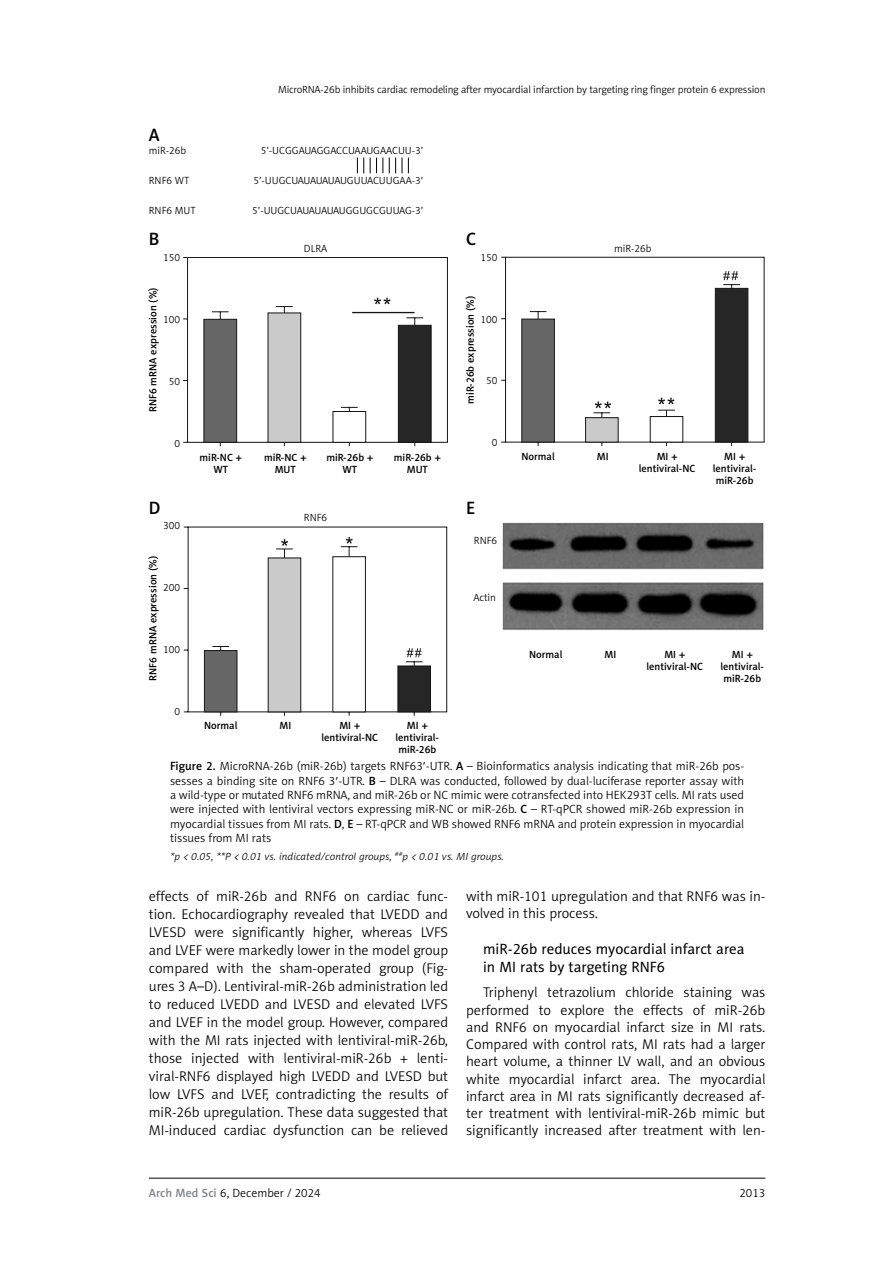
<style>
.page{position:relative;width:893px;height:1263px;background:#fff}
.page>*{position:absolute;margin:0;border:0;box-sizing:border-box;transform-origin:0 0}
.t1{font:18px "Naomi Sans EFN Medium";color:#000}
.t2{font:15px/18px "Naomi Sans EFN";color:#000}
.t3{font:14.25px/18px "Naomi Sans EFN Light";color:#000;text-align:justify}
.t4{font:12px/14.4px "Naomi Sans EFN Light";color:#000;text-align:justify}
.t5{font:10.5px "Naomi Sans EFN Light";letter-spacing:-.015em;color:#000}
.t6{font:10.5px/12px "Naomi Sans EFN Medium";color:#000}
.t7{font:italic 10.5px "Naomi Sans EFN Light";letter-spacing:.015em;color:#000}
.s1{font-family:"Naomi Sans EFN Medium"}
.s2{font-family:"Naomi Sans EFN Medium";color:#808285}
</style>
<div class="page">
<hr style="left:149px;top:1178px;width:616px;height:1px;background:#000">
<svg style="left:183px;top:257px;width:265px;height:190px"></svg>
<svg style="left:374px;top:298px;width:16px;height:6px"></svg>
<div style="left:204px;top:319px;width:33px;height:124px;background:#666;border:1px solid #151515"></div>
<hr style="left:352px;top:312px;width:62px;height:1px;background:#151515">
<div style="left:398px;top:325px;width:33px;height:118px;background:#262626"></div>
<div style="left:333px;top:411px;width:33px;height:32px;background:#fefefe;border:1px solid #151515"></div>
<div style="left:268px;top:313px;width:33px;height:130px;background:#cacaca;border:1px solid #151515"></div>
<svg style="left:501px;top:257px;width:264px;height:189px"></svg>
<svg style="left:595px;top:402px;width:16px;height:6px"></svg>
<svg style="left:658px;top:398px;width:16px;height:6px"></svg>
<div style="left:521px;top:319px;width:34px;height:123px;background:#666;border:1px solid #151515"></div>
<svg style="left:723px;top:271px;width:15px;height:9px"></svg>
<div style="left:715px;top:288px;width:33px;height:154px;background:#262626"></div>
<div style="left:650px;top:416px;width:33px;height:26px;background:#fefefe;border:1px solid #151515"></div>
<div style="left:585px;top:417px;width:33px;height:25px;background:#cacaca;border:1px solid #151515"></div>
<svg style="left:183px;top:526px;width:264px;height:190px"></svg>
<svg style="left:281px;top:539px;width:7px;height:7px"></svg>
<svg style="left:346px;top:537px;width:7px;height:7px"></svg>
<div style="left:204px;top:650px;width:33px;height:62px;background:#666;border:1px solid #151515"></div>
<svg style="left:407px;top:648px;width:14px;height:9px"></svg>
<div style="left:398px;top:666px;width:33px;height:46px;background:#262626;border:1px solid #151515"></div>
<div style="left:332px;top:556px;width:34px;height:156px;background:#fefefe;border:1px solid #151515"></div>
<div style="left:268px;top:558px;width:33px;height:154px;background:#cacaca;border:1px solid #151515"></div>
<svg style="left:357px;top:158px;width:7px;height:15px"></svg>
<svg style="left:370px;top:158px;width:13px;height:15px"></svg>
<svg style="left:389px;top:158px;width:7px;height:15px"></svg>
<svg style="left:402px;top:158px;width:7px;height:15px"></svg>
<img style="left:502px;top:522px;width:262px;height:108px">
<p class="t1" style="left:149px;top:124px;width:12px">A</p>
<p class="t5" style="left:278px;top:83px;width:489px">MicroRNA-26b inhibits cardiac remodeling after myocardial infarction by targeting ring finger protein 6 expression</p>
<p class="t5" style="left:149px;top:144px;width:39px">miR-26b</p>
<p class="t5" style="left:261px;top:144px;width:164px">5’-UCGGAUAGGACCUAAUGAACUU-3’</p>
<p class="t5" style="left:149px;top:174px;width:42px">RNF6 WT</p>
<p class="t5" style="left:253px;top:174px;width:171px">5’-UUGCUAUAUAUAUGUUACUUGAA-3’</p>
<p class="t5" style="left:149px;top:204px;width:48px">RNF6 MUT</p>
<p class="t5" style="left:252px;top:204px;width:173px">5’-UUGCUAUAUAUAUGGUGCGUUAG-3’</p>
<p class="t1" style="left:149px;top:229px;width:12px">B</p>
<p class="t1" style="left:466px;top:228px;width:12px">C</p>
<p class="t5" style="left:304px;top:243px;width:25px">DLRA</p>
<p class="t5" style="left:614px;top:242px;width:39px">miR-26b</p>
<p class="t5" style="left:480px;top:251px;width:19px">150</p>
<p class="t5" style="left:163px;top:251px;width:19px">150</p>
<p class="t6" style="left:147px;top:412px;width:127px;rotate:-90deg">RNF6 mRNA expression (%)</p>
<p class="t6" style="left:464px;top:404px;width:110px;rotate:-90deg">miR-26b expression (%)</p>
<p class="t5" style="left:480px;top:313px;width:19px">100</p>
<p class="t5" style="left:163px;top:313px;width:19px">100</p>
<p class="t5" style="left:486px;top:375px;width:13px">50</p>
<p class="t5" style="left:169px;top:375px;width:13px">50</p>
<p class="t5" style="left:175px;top:437px;width:7px">0</p>
<p class="t6" style="left:200px;top:451px;width:44px">miR-NC +</p>
<p class="t6" style="left:264px;top:451px;width:44px">miR-NC +</p>
<p class="t6" style="left:326px;top:451px;width:48px">miR-26b +</p>
<p class="t6" style="left:394px;top:451px;width:48px">miR-26b +</p>
<p class="t6" style="left:213px;top:463px;width:16px">WT</p>
<p class="t6" style="left:275px;top:463px;width:23px">MUT</p>
<p class="t6" style="left:342px;top:463px;width:16px">WT</p>
<p class="t6" style="left:407px;top:463px;width:23px">MUT</p>
<p class="t1" style="left:149px;top:497px;width:13px">D</p>
<p class="t1" style="left:466px;top:497px;width:11px">E</p>
<p class="t5" style="left:304px;top:511px;width:25px">RNF6</p>
<p class="t5" style="left:163px;top:520px;width:19px">300</p>
<p class="t5" style="left:492px;top:437px;width:7px">0</p>
<p class="t6" style="left:147px;top:681px;width:127px;rotate:-90deg">RNF6 mRNA expression (%)</p>
<p class="t5" style="left:163px;top:581px;width:19px">200</p>
<p class="t5" style="left:163px;top:643px;width:19px">100</p>
<p class="t5" style="left:175px;top:705px;width:7px">0</p>
<p class="t6" style="left:204px;top:719px;width:35px">Normal</p>
<p class="t6" style="left:279px;top:719px;width:13px">MI</p>
<p class="t6" style="left:339px;top:719px;width:22px">MI +</p>
<p class="t6" style="left:407px;top:719px;width:22px">MI +</p>
<p class="t6" style="left:322px;top:731px;width:58px">lentiviral-NC</p>
<p class="t6" style="left:396px;top:731px;width:45px">lentiviral&shy;miR-26b</p>
<p class="t5" style="left:474px;top:534px;width:25px">RNF6</p>
<p class="t5" style="left:473px;top:591px;width:24px">Actin</p>
<p class="t6" style="left:522px;top:451px;width:35px">Normal</p>
<p class="t6" style="left:597px;top:451px;width:13px">MI</p>
<p class="t6" style="left:657px;top:451px;width:22px">MI +</p>
<p class="t6" style="left:724px;top:451px;width:22px">MI +</p>
<p class="t6" style="left:639px;top:463px;width:58px">lentiviral-NC</p>
<p class="t6" style="left:713px;top:463px;width:45px">lentiviral&shy;miR-26b</p>
<p class="t6" style="left:529px;top:648px;width:35px">Normal</p>
<p class="t6" style="left:604px;top:648px;width:13px">MI</p>
<p class="t6" style="left:664px;top:648px;width:22px">MI +</p>
<p class="t6" style="left:732px;top:648px;width:22px">MI +</p>
<p class="t6" style="left:646px;top:660px;width:58px">lentiviral-NC</p>
<p class="t6" style="left:720px;top:660px;width:45px">lentiviral&shy;miR-26b</p>
<p class="t4" style="left:170px;top:759px;width:576px"><span class="s1">Figure 2.</span> MicroRNA-26b (miR-26b) targets RNF63 -UTR. <span class="s1">A</span> – Bioinformatics analysis indicating that miR-26b pos&shy;sesses a binding site on RNF6 3 -UTR. <span class="s1">B</span> – DLRA was conducted, followed by dual-luciferase reporter assay with a wild-type or mutated RNF6 mRNA, and miR-26b or NC mimic were cotransfected into HEK293T cells. MI rats used were injected with lentiviral vectors expressing miR-NC or miR-26b. <span class="s1">C</span> – RT-qPCR showed miR-26b expression in myocardial tissues from MI rats. <span class="s1">D</span>, <span class="s1">E</span> – RT-qPCR and WB showed RNF6 mRNA and protein expression in myocardial tissues from MI rats</p>
<p class="t7" style="left:170px;top:851px;width:335px">*p &lt; 0.05, **P &lt; 0.01 vs. indicated/control groups, <sup>##</sup>p &lt; 0.01 vs. MI groups.</p>
<p class="t3" style="left:149px;top:887px;width:301px">effects of miR-26b and RNF6 on cardiac func&shy;tion. Echocardiography revealed that LVEDD and LVESD were significantly higher, whereas LVFS and LVEF were markedly lower in the model group compared with the sham-operated group (Fig&shy;ures 3 A–D). Lentiviral-miR-26b administration led to reduced LVEDD and LVESD and elevated LVFS and LVEF in the model group. However, compared with the MI rats injected with lentiviral-miR-26b, those injected with lentiviral-miR-26b + lenti&shy;viral-RNF6 displayed high LVEDD and LVESD but low LVFS and LVEF, contradicting the results of miR-26b upregulation. These data suggested that MI-induced cardiac dysfunction can be relieved</p>
<p class="t3" style="left:466px;top:887px;width:301px;line-height:17.2px">with miR-101 upregulation and that RNF6 was in&shy;volved in this process.</p>
<p class="t2" style="left:483px;top:939px;width:263px">miR-26b reduces myocardial infarct area in MI rats by targeting RNF6</p>
<p class="t3" style="left:466px;top:984px;width:301px;line-height:17.2px;text-indent:17px">Triphenyl tetrazolium chloride staining was performed to explore the effects of miR-26b and RNF6 on myocardial infarct size in MI rats.<br>Compared with control rats, MI rats had a larger heart volume, a thinner LV wall, and an obvious white myocardial infarct area. The myocardial infarct area in MI rats significantly decreased af&shy;ter treatment with lentiviral-miR-26b mimic but significantly increased after treatment with len-</p>
<p class="t4" style="left:149px;top:1186px;width:173px"><span class="s2">Arch Med Sci</span> 6, December / 2024</p>
<p class="t4" style="left:739px;top:1186px;width:27px">2013</p>
</div>
